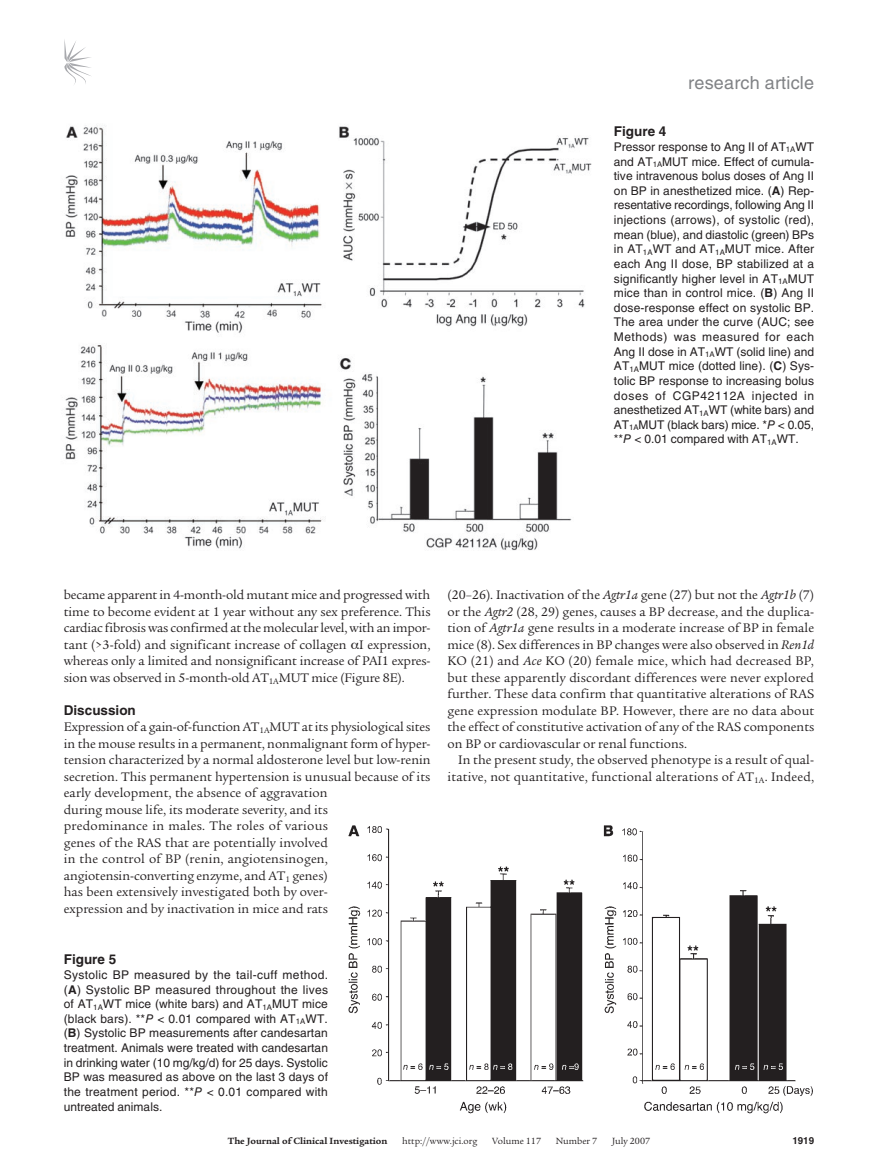
<style>
.page{position:relative;width:878px;height:1174px;background:#fff}
.page>*{position:absolute;margin:0;border:0;box-sizing:border-box;transform-origin:0 0}
.t1{font:18px "Helvetica LT Std";letter-spacing:.01em;color:#808285}
.t2{font:13.5px/16.5px "Legacy Serif Std";color:#231f20;text-align:justify}
.t3{font:700 13.5px "Helvetica LT Std";color:#231f20}
.t4{font:12px/14.7px "Helvetica LT Std";color:#231f20;text-align:justify}
.t5{font:9.75px "Legacy Serif Std";color:#231f20}
.t6{font:700 9.75px "Legacy Serif Std";color:#231f20}
.t7{font:700 9.75px "Helvetica LT Std";color:#231f20}
.s1{font-weight:700}
.s2{font-style:italic}
</style>
<div class="page">
<svg style="left:64px;top:39px;width:27px;height:45px"></svg>
<img style="left:65px;top:125px;width:527px;height:426px">
<img style="left:348px;top:825px;width:465px;height:289px">
<h1 class="t1" style="left:688px;top:72px;width:127px">research article</h1>
<p class="t3" style="left:614px;top:123px;width:54px">Figure 4</p>
<p class="t4" style="left:614px;top:139px;width:202px">Pressor response to Ang II of AT<sub>1A</sub>WT and AT<sub>1A</sub>MUT mice. Effect of cumula&shy;tive intravenous bolus doses of Ang II on BP in anesthetized mice. (<span class="s1">A</span>) Rep&shy;resentative recordings, following Ang II injections (arrows), of systolic (red), mean (blue), and diastolic (green) BPs in AT<sub>1A</sub>WT and AT<sub>1A</sub>MUT mice. After each Ang II dose, BP stabilized at a significantly higher level in AT<sub>1A</sub>MUT mice than in control mice. (<span class="s1">B</span>) Ang II dose-response effect on systolic BP.<br>The area under the curve (AUC; see Methods) was measured for each Ang II dose in AT<sub>1A</sub>WT (solid line) and AT<sub>1A</sub>MUT mice (dotted line). (<span class="s1">C</span>) Sys&shy;tolic BP response to increasing bolus doses of CGP42112A injected in anesthetized AT<sub>1A</sub>WT (white bars) and AT<sub>1A</sub>MUT (black bars) mice. *<span class="s2">P</span> &lt; 0.05, **<span class="s2">P</span> &lt; 0.01 compared with AT<sub>1A</sub>WT.</p>
<p class="t2" style="left:64px;top:587px;width:368px">became apparent in 4-month-old mutant mice and progressed with time to become evident at 1 year without any sex preference. This cardiac fibrosis was confirmed at the molecular level, with an impor&shy;tant (&gt;3-fold) and significant increase of collagen I expression, whereas only a limited and nonsignificant increase of PAI1 expres&shy;sion was observed in 5-month-old AT<sub>1A</sub>MUT mice (Figure 8E).</p>
<p class="t3" style="left:64px;top:702px;width:74px">Discussion</p>
<p class="t2" style="left:64px;top:719px;width:368px;text-align:left">Expression of a gain-of-function AT<sub>1A</sub>MUT at its physiological sites in the mouse results in a permanent, nonmalignant form of hyper&shy;tension characterized by a normal aldosterone level but low-renin secretion. This permanent hypertension is unusual because of its early development, the absence of aggravation<br>during mouse life, its moderate severity, and its<br>predominance in males. The roles of various<br>genes of the RAS that are potentially involved<br>in the control of BP (renin, angiotensinogen, angiotensin-converting enzyme, and AT<sub>1</sub> genes)<br>has been extensively investigated both by over-<br>expression and by inactivation in mice and rats</p>
<p class="t3" style="left:64px;top:951px;width:54px">Figure 5</p>
<p class="t4" style="left:64px;top:967px;width:266px">Systolic BP measured by the tail-cuff method. (<span class="s1">A</span>) Systolic BP measured throughout the lives of AT<sub>1A</sub>WT mice (white bars) and AT<sub>1A</sub>MUT mice (black bars). **<span class="s2">P</span> &lt; 0.01 compared with AT<sub>1A</sub>WT. (<span class="s1">B</span>) Systolic BP measurements after candesartan treatment. Animals were treated with candesartan in drinking water (10 mg/kg/d) for 25 days. Systolic BP was measured as above on the last 3 days of the treatment period. **<span class="s2">P</span> &lt; 0.01 compared with untreated animals.</p>
<p class="t2" style="left:447px;top:587px;width:368px">(20–26). Inactivation of the <span class="s2">Agtr1a</span> gene (27) but not the <span class="s2">Agtr1b</span> (7) or the <span class="s2">Agtr2</span> (28, 29) genes, causes a BP decrease, and the duplica&shy;tion of <span class="s2">Agtr1a</span> gene results in a moderate increase of BP in female mice (8). Sex differences in BP changes were also observed in <span class="s2">Ren1d </span>KO (21) and <span class="s2">Ace</span> KO (20) female mice, which had decreased BP, but these apparently discordant differences were never explored further. These data confirm that quantitative alterations of RAS gene expression modulate BP. However, there are no data about the effect of constitutive activation of any of the RAS components on BP or cardiovascular or renal functions.</p>
<p class="t2" style="left:447px;top:752px;width:368px;text-align:right">In the present study, the observed phenotype is a result of qual&shy;itative, not quantitative, functional alterations of AT<sub>1A</sub>. Indeed,</p>
<p class="t6" style="left:228px;top:1135px;width:161px">The Journal of Clinical Investigation</p>
<p class="t5" style="left:402px;top:1135px;width:77px">http://www.jci.org</p>
<p class="t5" style="left:492px;top:1135px;width:50px">Volume 117</p>
<p class="t5" style="left:555px;top:1135px;width:43px">Number 7</p>
<p class="t5" style="left:612px;top:1135px;width:40px">July 2007</p>
<p class="t7" style="left:792px;top:1134px;width:23px">1919</p>
</div>
